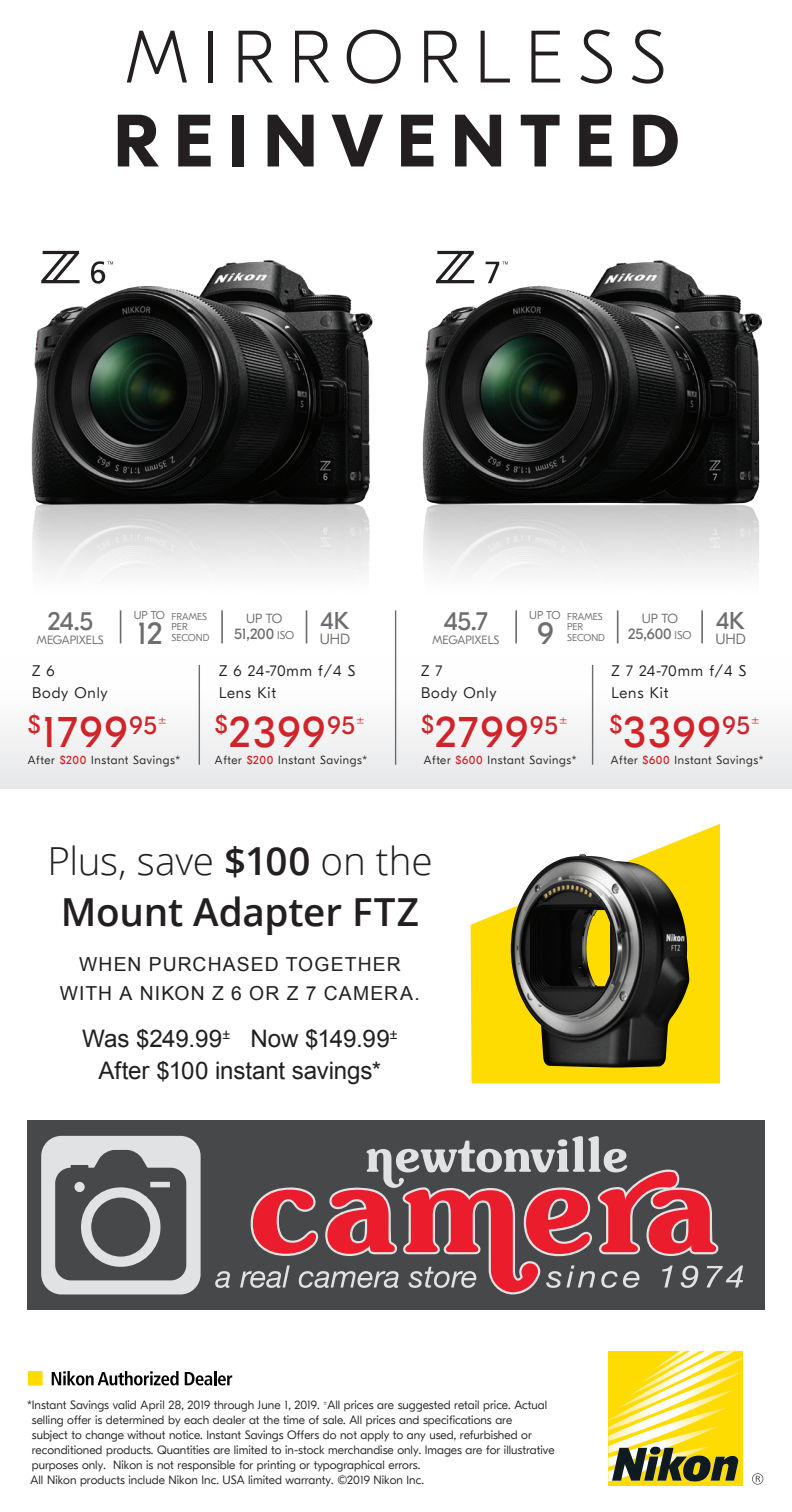
<style>
.page{position:relative;width:792px;height:1512px;background:#fff}
.page>*{position:absolute;margin:0;border:0;box-sizing:border-box;transform-origin:0 0}
.t1{font:100 74px "GT Eesti Pro Display";letter-spacing:.2em;color:#231f20}
.t2{font:700 74px "GT Eesti Pro Display";letter-spacing:.2em;color:#231f20}
.t3{font:43.6px "GT Eesti Pro Display";letter-spacing:.055em;color:#d1232a}
.t4{font:600 38.6px/51.6px "Open Sans";letter-spacing:-.005em;color:#231f20;text-align:center}
.t5{font:31.2px "GT Eesti Pro Display";color:#6c6d70}
.t6{font:25.8px "GT Eesti Pro Display";color:#6c6d70}
.t7{font:24.2px/32px "Arial";letter-spacing:-.005em;color:#231f20;text-align:center}
.t8{font:19.4px/29px "Arial";letter-spacing:.06em;color:#231f20;text-align:center}
.t9{font:300 15.2px/22.2px "GT Eesti Pro Display";letter-spacing:.055em;color:#231f20}
.t10{font:15px "GT Eesti Pro Display";letter-spacing:-.005em;color:#6c6d70}
.t11{font:300 14.8px "GT Eesti Pro Display";color:#6c6d70}
.t12{font:300 13.2px "GT Eesti Pro Display";letter-spacing:-.03em;color:#6c6d70}
.t13{font:300 12px/15px "GT Eesti Pro Display";color:#231f20}
.t14{font:300 12px "GT Eesti Pro Display";color:#6c6d70}
.t15{font:300 11.8px "GT Eesti Pro Display";letter-spacing:.055em;color:#231f20}
.t16{font:300 11.4px "GT Eesti Pro Display";letter-spacing:-.03em;color:#6c6d70}
.t17{font:300 10px/10.4px "GT Eesti Pro Display";color:#6c6d70}
.s1{font-weight:300;font-size:11.2px}
.s2{font-weight:400;color:#d1232a}
.s3{font-weight:300}
</style>
<div class="page">
<div style="left:0;top:657px;width:792px;height:132px;background:#eff0f1"></div>
<svg style="left:471px;top:824px;width:249px;height:259px;fill:#ffdc01"></svg>
<img style="left:511px;top:854px;width:178px;height:214px">
<img style="left:401px;top:250px;width:378px;height:462px">
<img style="left:13px;top:250px;width:378px;height:462px">
<div style="left:27px;top:1121px;width:738px;height:189px;background:#47484a"></div>
<div style="left:41px;top:1136px;width:160px;height:158px;background:#e0e2e3;border-radius:20px"></div>
<svg style="left:55px;top:1150px;width:131px;height:130px"></svg>
<div style="left:91px;top:1198px;width:59px;height:59px;background:#47484a;border-radius:50%"></div>
<svg style="left:215px;top:1271px;width:15px;height:17px"></svg>
<svg style="left:240px;top:1136px;width:503px;height:159px"></svg>
<svg style="left:28px;top:1371px;width:14px;height:14px"></svg>
<svg style="left:52px;top:1371px;width:127px;height:14px"></svg>
<svg style="left:185px;top:1371px;width:47px;height:14px"></svg>
<svg style="left:752px;top:1473px;width:11px;height:12px"></svg>
<div style="left:608px;top:1351px;width:135px;height:135px;background:#ffdc01"></div>
<svg style="left:608px;top:1351px;width:135px;height:131px"></svg>
<svg style="left:41px;top:251px;width:39px;height:32px"></svg>
<svg style="left:91px;top:261px;width:22px;height:23px"></svg>
<svg style="left:436px;top:251px;width:38px;height:32px"></svg>
<svg style="left:486px;top:262px;width:22px;height:21px"></svg>
<hr style="left:120px;top:610px;width:1px;height:33px;background:#6c6d70">
<hr style="left:221px;top:610px;width:2px;height:33px;background:#6c6d70">
<hr style="left:306px;top:610px;width:1px;height:33px;background:#6c6d70">
<hr style="left:515px;top:610px;width:2px;height:33px;background:#6c6d70">
<hr style="left:617px;top:610px;width:2px;height:33px;background:#6c6d70">
<hr style="left:701px;top:610px;width:2px;height:33px;background:#6c6d70">
<hr style="left:199px;top:665px;width:1px;height:100px;background:#6c6d70">
<hr style="left:395px;top:610px;width:1px;height:155px;background:#6c6d70">
<hr style="left:592px;top:665px;width:1px;height:100px;background:#6c6d70">
<h1 class="t1" style="left:126px;top:16px;width:542px">MIRRORLESS</h1>
<h1 class="t2" style="left:113px;top:100px;width:568px">REINVENTED</h1>
<h3 class="t6" style="left:48px;top:607px;width:47px">24.5</h3>
<p class="t14" style="left:37px;top:633px;width:68px">MEGAPIXELS</p>
<p class="t16" style="left:134px;top:609px;width:33px">UP TO</p>
<p class="t17" style="left:172px;top:611px;width:37px">FRAMES<br>PER</p>
<h3 class="t5" style="left:137px;top:616px;width:27px">12</h3>
<p class="t17" style="left:172px;top:632px;width:39px">SECOND</p>
<p class="t10" style="left:234px;top:626px;width:117px">51,200 <span class="s1">ISO</span> <sup>4K</sup></p>
<p class="t12" style="left:246px;top:612px;width:38px">UP TO</p>
<p class="t11" style="left:320px;top:630px;width:32px">UHD</p>
<h3 class="t6" style="left:444px;top:607px;width:46px">45.7</h3>
<p class="t14" style="left:433px;top:633px;width:68px">MEGAPIXELS</p>
<p class="t16" style="left:529px;top:609px;width:33px">UP TO</p>
<p class="t17" style="left:567px;top:611px;width:37px">FRAMES<br>PER</p>
<h3 class="t5" style="left:538px;top:616px;width:17px">9</h3>
<p class="t17" style="left:567px;top:632px;width:39px">SECOND</p>
<p class="t10" style="left:628px;top:626px;width:118px">25,600 <span class="s1">ISO</span> <sup>4K</sup></p>
<p class="t12" style="left:642px;top:612px;width:38px">UP TO</p>
<p class="t11" style="left:715px;top:630px;width:32px">UHD</p>
<p class="t9" style="left:32px;top:660px;width:77px">Z 6<br>Body Only</p>
<p class="t9" style="left:421px;top:660px;width:77px">Z 7<br>Body Only</p>
<p class="t9" style="left:612px;top:660px;width:136px">Z 7 24-70mm f/4 S<br>Lens Kit</p>
<h2 class="t3" style="left:215px;top:708px;width:151px"><sup>$</sup>2399<sup>95</sup><sup>±</sup></h2>
<p class="t9" style="left:219px;top:660px;width:138px">Z 6 24-70mm f/4 S<br>Lens Kit</p>
<h2 class="t3" style="left:28px;top:708px;width:140px"><sup>$</sup>1799<sup>95</sup><sup>±</sup></h2>
<h2 class="t3" style="left:421px;top:708px;width:148px"><sup>$</sup>2799<sup>95</sup><sup>±</sup></h2>
<h2 class="t3" style="left:609px;top:708px;width:152px"><sup>$</sup>3399<sup>95</sup><sup>±</sup></h2>
<p class="t15" style="left:28px;top:754px;width:154px">After <span class="s2">$200</span> Instant Savings*</p>
<p class="t15" style="left:215px;top:754px;width:154px">After <span class="s2">$200</span> Instant Savings*</p>
<p class="t15" style="left:424px;top:754px;width:154px">After <span class="s2">$600</span> Instant Savings*</p>
<p class="t15" style="left:611px;top:754px;width:154px">After <span class="s2">$600</span> Instant Savings*</p>
<h3 class="t4" style="left:47px;top:834px;width:387px"><span class="s3">Plus, save</span> $100 <span class="s3">on the<br></span>Mount Adapter FTZ</h3>
<h3 class="t8" style="left:60px;top:950px;width:362px">WHEN PURCHASED TOGETHER<br>WITH A NIKON Z 6 OR Z 7 CAMERA.</h3>
<h3 class="t7" style="left:82px;top:1023px;width:317px">WAS $249.99<sup>±</sup> NOW $149.99<sup>±<br></sup>AFTER $100 INSTANT SAVINGS*</h3>
<p class="t13" style="left:27px;top:1398px;width:529px">*Instant Savings valid April 28, 2019 through June 1, 2019. <sup>±</sup>All prices are suggested retail price. Actual selling offer is determined by each dealer at the time of sale. All prices and specifications are<br>subject to change without notice. Instant Savings Offers do not apply to any used, refurbished or reconditioned products. Quantities are limited to in-stock merchandise only. Images are for illustrative purposes only. Nikon is not responsible for printing or typographical errors.<br>All Nikon products include Nikon Inc. USA limited warranty. ©2019 Nikon Inc.</p>
</div>
